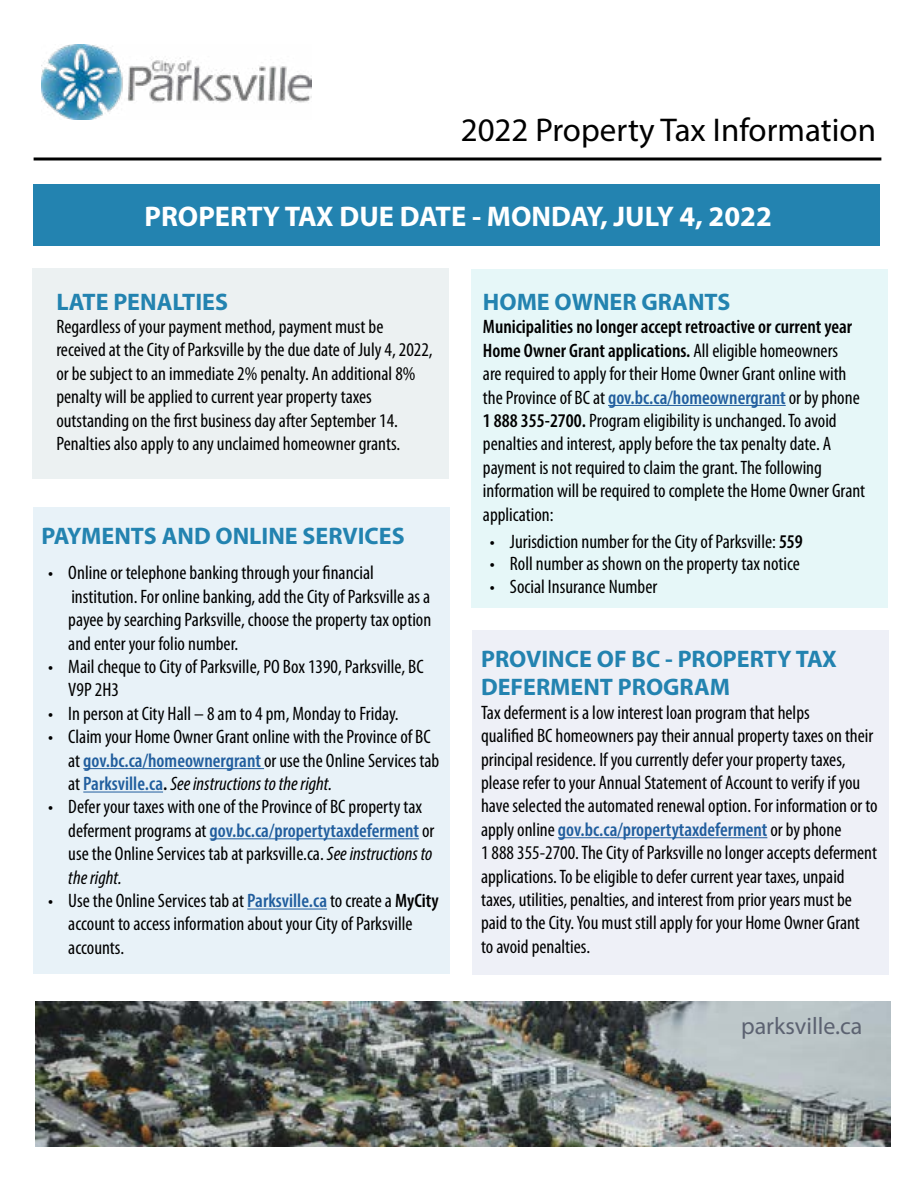
<style>
.page{position:relative;width:918px;height:1188px;background:#fff}
.page>*{position:absolute;margin:0;border:0;box-sizing:border-box;transform-origin:0 0}
.t1{font:33px "Myriad Pro";color:#000}
.t2{font:700 28.5px "Myriad Pro";color:#fff}
.t3{font:700 24px/28.8px "Myriad Pro";color:#2383b0}
.t4{font:24px "Myriad Pro";color:#5c6271}
.t5{font:condensed 19.5px/23.4px "Myriad Pro";color:#000}
.s1{font-weight:600;color:#215e9e}
.s2{font-weight:600}
.s3{font-style:italic}
</style>
<div class="page">
<img style="left:41px;top:44px;width:270px;height:75px">
<hr style="left:34px;top:158px;width:847px;height:2px;background:#000101">
<div style="left:33px;top:184px;width:847px;height:62px;background:#2383b0"></div>
<div style="left:32px;top:268px;width:417px;height:211px;background:#ecf1f2"></div>
<div style="left:33px;top:507px;width:417px;height:467px;background:#e8f2f8"></div>
<div style="left:471px;top:270px;width:417px;height:338px;background:#e6f7f8"></div>
<div style="left:472px;top:631px;width:417px;height:344px;background:#eef0f7"></div>
<hr style="left:83px;top:768px;width:181px;height:1px;background:#215e9e">
<hr style="left:83px;top:792px;width:80px;height:1px;background:#215e9e">
<hr style="left:210px;top:838px;width:209px;height:1px;background:#215e9e">
<hr style="left:247px;top:909px;width:80px;height:1px;background:#215e9e">
<hr style="left:608px;top:405px;width:178px;height:1px;background:#215e9e">
<hr style="left:558px;top:837px;width:209px;height:1px;background:#215e9e">
<img style="left:35px;top:1001px;width:856px;height:145px">
<h1 class="t1" style="left:461px;top:110px;width:417px">2022 Property Tax Information</h1>
<h2 class="t2" style="left:145px;top:198px;width:629px">PROPERTY TAX DUE DATE - MONDAY, JULY 4, 2022</h2>
<p class="t3" style="left:56px;top:286px;width:173px">LATE PENALTIES</p>
<p class="t5" style="left:56px;top:315px;width:378px">Regardless of your payment method, payment must be received at the City of Parksville by the due date of July 4, 2022, or be subject to an immediate 2% penalty. An additional 8% penalty will be applied to current year property taxes outstanding on the first business day after September 14.<br>Penalties also apply to any unclaimed homeowner grants.</p>
<p class="t3" style="left:41px;top:521px;width:365px">PAYMENTS AND ONLINE SERVICES</p>
<p class="t5" style="left:68px;top:561px;width:365px;text-indent:-20px">• Online or telephone banking through your financial institution. For online banking, add the City of Parksville as a payee by searching Parksville, choose the property tax option and enter your folio number.</p>
<p class="t5" style="left:68px;top:655px;width:357px;text-indent:-20px">• Mail cheque to City of Parksville, PO Box 1390, Parksville, BC<br>V9P 2H3</p>
<p class="t5" style="left:48px;top:702px;width:352px">• In person at City Hall – 8 am to 4 pm, Monday to Friday.</p>
<p class="t5" style="left:68px;top:725px;width:373px;text-indent:-20px">• Claim your Home Owner Grant online with the Province of BC at <span class="s1">gov.bc.ca/homeownergrant</span> or use the Online Services tab at <span class="s1">Parksville.ca</span><span class="s2">.</span> <span class="s3">See instructions to the right.</span></p>
<p class="t5" style="left:68px;top:795px;width:368px;text-indent:-20px">• Defer your taxes with one of the Province of BC property tax deferment programs at <span class="s1">gov.bc.ca/propertytaxdeferment</span> or use the Online Services tab at parksville.ca. <span class="s3">See instructions to the right.</span></p>
<p class="t5" style="left:68px;top:889px;width:372px;text-indent:-20px">• Use the Online Services tab at <span class="s1">Parksville.ca</span> to create a <span class="s2">MyCity </span>account to access information about your City of Parksville accounts.</p>
<p class="t3" style="left:483px;top:287px;width:249px">HOME OWNER GRANTS</p>
<p class="t5" style="left:483px;top:315px;width:384px"><span class="s2">Municipalities no longer accept retroactive or current year Home Owner Grant applications.</span> All eligible homeowners<br>are required to apply for their Home Owner Grant online with the Province of BC at <span class="s1">gov.bc.ca/homeownergrant</span> or by phone <span class="s2">1 888 355-2700.</span> Program eligibility is unchanged. To avoid penalties and interest, apply before the tax penalty date. A payment is not required to claim the grant. The following information will be required to complete the Home Owner Grant application:</p>
<p class="t5" style="left:490px;top:529px;width:315px">• Jurisdiction number for the City of Parksville: <span class="s2">559</span></p>
<p class="t5" style="left:490px;top:552px;width:312px">• Roll number as shown on the property tax notice</p>
<p class="t5" style="left:490px;top:574px;width:169px">• Social Insurance Number</p>
<p class="t3" style="left:481px;top:643px;width:357px">PROVINCE OF BC - PROPERTY TAX<br>DEFERMENT PROGRAM</p>
<p class="t5" style="left:481px;top:700px;width:398px">Tax deferment is a low interest loan program that helps<br>qualified BC homeowners pay their annual property taxes on their principal residence. If you currently defer your property taxes, please refer to your Annual Statement of Account to verify if you have selected the automated renewal option. For information or to apply online <span class="s1">gov.bc.ca/propertytaxdeferment</span> or by phone<br>1 888 355-2700. The City of Parksville no longer accepts deferment applications. To be eligible to defer current year taxes, unpaid taxes, utilities, penalties, and interest from prior years must be paid to the City. You must still apply for your Home Owner Grant<br>to avoid penalties.</p>
<p class="t4" style="left:741px;top:1011px;width:123px">parksville.ca</p>
</div>
